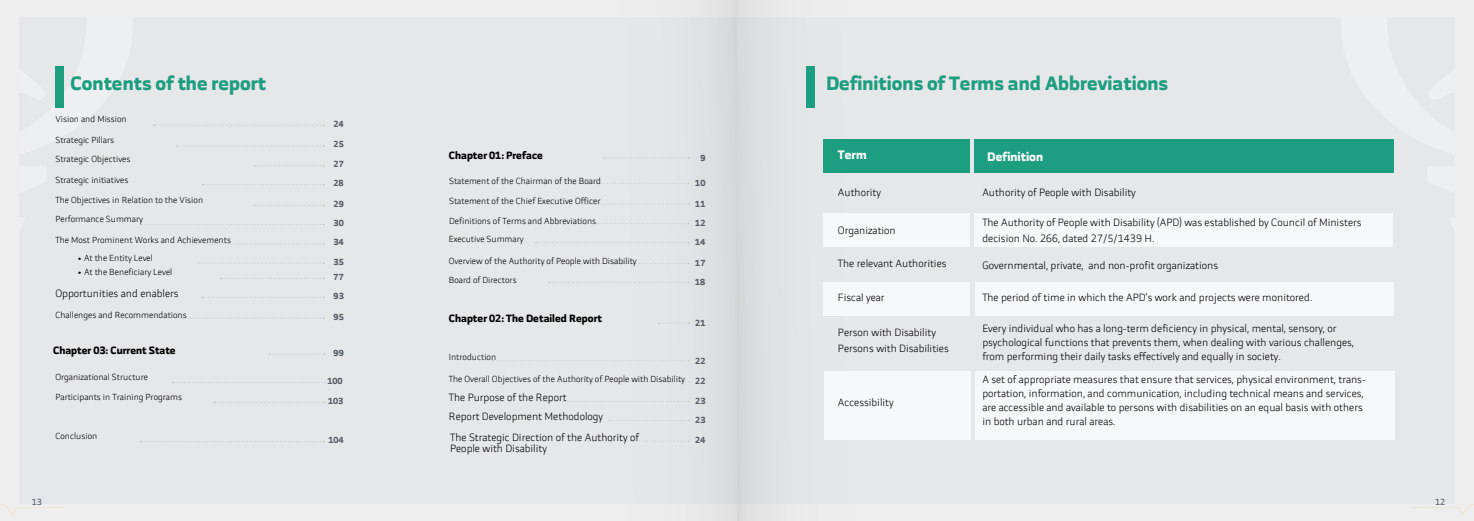
<style>
.page{position:relative;width:1474px;height:521px;background:#fff}
.page>*{position:absolute;margin:0;border:0;box-sizing:border-box;transform-origin:0 0}
.t1{font:700 19.25px "RB";color:#1d9e80}
.t2{font:700 12.25px "RB";color:#fff}
.t3{font:300 10.5px/14px "RB";color:#000}
.t4{font:700 10.5px "RB";color:#000}
.t5{font:300 8.75px/17.6px "RB";color:#000}
.t6{font:700 8.75px "RB";color:#5a6067}
.t7{font:8.75px "RB";color:#595f66}
</style>
<div class="page">
<div style="left:0;top:0;width:1473px;height:521px;background:#eee"></div>
<div style="left:737px;top:17px;width:716px;height:487px;background:#e6e7e8"></div>
<div style="left:20px;top:17px;width:716px;height:487px;background:#e6e7e8"></div>
<svg style="left:1411px;top:504px;width:62px;height:10px"></svg>
<svg style="left:0;top:504px;width:63px;height:10px"></svg>
<div style="left:590px;top:0;width:147px;height:521px;background:#e5e6e7"></div>
<div style="left:737px;top:0;width:146px;height:521px;background:#e4e5e6"></div>
<div style="left:823px;top:213px;width:146px;height:34px;background:#f7f8f9"></div>
<div style="left:974px;top:213px;width:419px;height:34px;background:#f7f8f9"></div>
<div style="left:823px;top:139px;width:146px;height:34px;background:#1d9e80"></div>
<div style="left:974px;top:139px;width:420px;height:34px;background:#1d9e80"></div>
<div style="left:823px;top:282px;width:147px;height:33px;background:#f7f8f9"></div>
<div style="left:974px;top:282px;width:419px;height:33px;background:#f7f8f9"></div>
<div style="left:823px;top:371px;width:147px;height:68px;background:#f7f8f9"></div>
<div style="left:974px;top:371px;width:420px;height:68px;background:#f7f8f9"></div>
<div style="left:806px;top:66px;width:8px;height:42px;background:#1d9e80"></div>
<div style="left:55px;top:66px;width:9px;height:42px;background:#1d9e80"></div>
<svg style="left:658px;top:323px;width:31px;height:1px"></svg>
<svg style="left:185px;top:244px;width:139px;height:1px"></svg>
<svg style="left:548px;top:282px;width:141px;height:1px"></svg>
<svg style="left:140px;top:224px;width:184px;height:1px"></svg>
<svg style="left:525px;top:263px;width:164px;height:1px"></svg>
<svg style="left:254px;top:205px;width:70px;height:1px"></svg>
<svg style="left:535px;top:242px;width:154px;height:1px"></svg>
<svg style="left:202px;top:184px;width:122px;height:1px"></svg>
<svg style="left:596px;top:223px;width:93px;height:1px"></svg>
<svg style="left:254px;top:165px;width:70px;height:1px"></svg>
<svg style="left:585px;top:204px;width:104px;height:1px"></svg>
<svg style="left:176px;top:146px;width:148px;height:1px"></svg>
<svg style="left:568px;top:183px;width:121px;height:1px"></svg>
<svg style="left:604px;top:157px;width:85px;height:1px"></svg>
<svg style="left:153px;top:125px;width:171px;height:1px"></svg>
<svg style="left:575px;top:441px;width:114px;height:1px"></svg>
<svg style="left:140px;top:441px;width:184px;height:1px"></svg>
<svg style="left:269px;top:354px;width:56px;height:1px"></svg>
<svg style="left:609px;top:420px;width:80px;height:1px"></svg>
<svg style="left:540px;top:401px;width:149px;height:1px"></svg>
<svg style="left:558px;top:381px;width:131px;height:1px"></svg>
<svg style="left:182px;top:318px;width:142px;height:1px"></svg>
<svg style="left:492px;top:360px;width:197px;height:1px"></svg>
<svg style="left:202px;top:297px;width:122px;height:1px"></svg>
<svg style="left:220px;top:278px;width:104px;height:1px"></svg>
<svg style="left:198px;top:263px;width:126px;height:1px"></svg>
<svg style="left:173px;top:382px;width:152px;height:1px"></svg>
<svg style="left:214px;top:402px;width:111px;height:1px"></svg>
<h1 class="t1" style="left:70px;top:72px;width:197px">Contents of the report</h1>
<p class="t5" style="left:55px;top:110px;width:73px">Vision and Mission</p>
<p class="t5" style="left:55px;top:131px;width:60px">Strategic Pillars</p>
<p class="t5" style="left:55px;top:150px;width:77px">Strategic Objectives</p>
<p class="t5" style="left:55px;top:171px;width:74px">Strategic initiatives</p>
<p class="t5" style="left:55px;top:191px;width:149px">The Objectives in Relation to the Vision</p>
<p class="t5" style="left:55px;top:210px;width:89px">Performance Summary</p>
<p class="t5" style="left:55px;top:231px;width:177px">The Most Prominent Works and Achievements</p>
<p class="t5" style="left:78px;top:249px;width:77px">• At the Entity Level</p>
<p class="t5" style="left:78px;top:263px;width:96px">• At the Beneficiary Level</p>
<p class="t3" style="left:55px;top:286px;width:125px">Opportunities and enablers</p>
<p class="t5" style="left:55px;top:306px;width:133px">Challenges and Recommendations</p>
<p class="t4" style="left:53px;top:344px;width:124px">Chapter 03: Current State</p>
<p class="t5" style="left:55px;top:368px;width:94px">Organizational Structure</p>
<p class="t5" style="left:55px;top:388px;width:128px">Participants in Training Programs</p>
<p class="t5" style="left:55px;top:427px;width:43px">Conclusion</p>
<p class="t7" style="left:32px;top:495px;width:12px">13</p>
<p class="t6" style="left:333px;top:118px;width:12px">24</p>
<p class="t6" style="left:334px;top:139px;width:12px">25</p>
<p class="t6" style="left:334px;top:159px;width:12px">27</p>
<p class="t6" style="left:333px;top:178px;width:12px">28</p>
<p class="t6" style="left:334px;top:199px;width:12px">29</p>
<p class="t6" style="left:334px;top:218px;width:12px">30</p>
<p class="t6" style="left:333px;top:237px;width:12px">34</p>
<p class="t6" style="left:334px;top:256px;width:12px">35</p>
<p class="t6" style="left:334px;top:272px;width:12px">77</p>
<p class="t6" style="left:334px;top:290px;width:12px">93</p>
<p class="t6" style="left:334px;top:311px;width:12px">95</p>
<p class="t6" style="left:334px;top:348px;width:12px">99</p>
<p class="t6" style="left:327px;top:376px;width:17px">100</p>
<p class="t6" style="left:328px;top:396px;width:17px">103</p>
<p class="t6" style="left:328px;top:435px;width:17px">104</p>
<p class="t4" style="left:449px;top:149px;width:96px">Chapter 01: Preface</p>
<p class="t5" style="left:449px;top:172px;width:153px">Statement of the Chairman of the Board</p>
<p class="t5" style="left:449px;top:193px;width:153px">Statement of the Chief Executive Officer</p>
<p class="t5" style="left:449px;top:212px;width:149px">Definitions of Terms and Abbreviations<br>Executive Summary</p>
<p class="t5" style="left:449px;top:251px;width:189px;line-height:18.6px">Overview of the Authority of People with Disability<br>Board of Directors</p>
<p class="t4" style="left:449px;top:312px;width:155px">Chapter 02: The Detailed Report</p>
<p class="t5" style="left:449px;top:348px;width:49px">Introduction</p>
<p class="t5" style="left:449px;top:370px;width:238px">The Overall Objectives of the Authority of People with Disability</p>
<p class="t3" style="left:449px;top:387px;width:156px;line-height:19.5px">The Purpose of the Report<br>Report Development Methodology</p>
<p class="t3" style="left:450px;top:432px;width:190px;line-height:10.5px">The Strategic Direction of the Authority of<br>People with Disability</p>
<p class="t6" style="left:700px;top:152px;width:7px">9</p>
<p class="t6" style="left:695px;top:178px;width:12px">10</p>
<p class="t6" style="left:695px;top:199px;width:12px">11</p>
<p class="t6" style="left:695px;top:218px;width:12px">12</p>
<p class="t6" style="left:695px;top:237px;width:12px">14</p>
<p class="t6" style="left:695px;top:258px;width:12px">17</p>
<p class="t6" style="left:695px;top:277px;width:12px">18</p>
<p class="t6" style="left:695px;top:318px;width:12px">21</p>
<p class="t6" style="left:695px;top:355px;width:12px">22</p>
<p class="t6" style="left:695px;top:376px;width:12px">22</p>
<p class="t6" style="left:695px;top:396px;width:12px">23</p>
<p class="t6" style="left:695px;top:415px;width:12px">23</p>
<p class="t6" style="left:695px;top:435px;width:12px">24</p>
<h1 class="t1" style="left:826px;top:72px;width:344px">Definitions of Terms and Abbreviations</h1>
<p class="t2" style="left:838px;top:148px;width:30px">Term</p>
<p class="t3" style="left:838px;top:186px;width:44px">Authority</p>
<p class="t3" style="left:838px;top:223px;width:59px">Organization</p>
<p class="t3" style="left:838px;top:256px;width:110px">The relevant Authorities</p>
<p class="t3" style="left:838px;top:290px;width:48px">Fiscal year</p>
<p class="t3" style="left:838px;top:324px;width:112px;line-height:15.8px">Person with Disability<br>Persons with Disabilities</p>
<p class="t3" style="left:838px;top:395px;width:57px">Accessibility</p>
<p class="t2" style="left:987px;top:149px;width:57px">Definition</p>
<p class="t3" style="left:982px;top:186px;width:155px">Authority of People with Disability</p>
<p class="t3" style="left:982px;top:215px;width:381px;line-height:15.8px">The Authority of People with Disability (APD) was established by Council of Ministers decision No. 266, dated 27/5/1439 H.</p>
<p class="t3" style="left:1088px;top:258px;width:131px">and non-profit organizations</p>
<p class="t3" style="left:982px;top:258px;width:103px">Governmental, private,</p>
<p class="t3" style="left:982px;top:290px;width:331px">The period of time in which the APD s’ work and projects were monitored.</p>
<p class="t3" style="left:982px;top:321px;width:373px">Every individual who has a long-term deficiency in physical, mental, sensory, or psychological functions that prevents them, when dealing with various challenges, from performing their daily tasks effectively and equally in society.</p>
<p class="t3" style="left:982px;top:372px;width:385px">A set of appropriate measures that ensure that services, physical environment, trans-</p>
<p class="t3" style="left:982px;top:400px;width:382px">are accessible and available to persons with disabilities on an equal basis with others in both urban and rural areas.</p>
<p class="t3" style="left:982px;top:386px;width:383px">portation, information, and communication, including technical means and services,</p>
<p class="t7" style="left:1434px;top:495px;width:12px">12</p>
</div>
